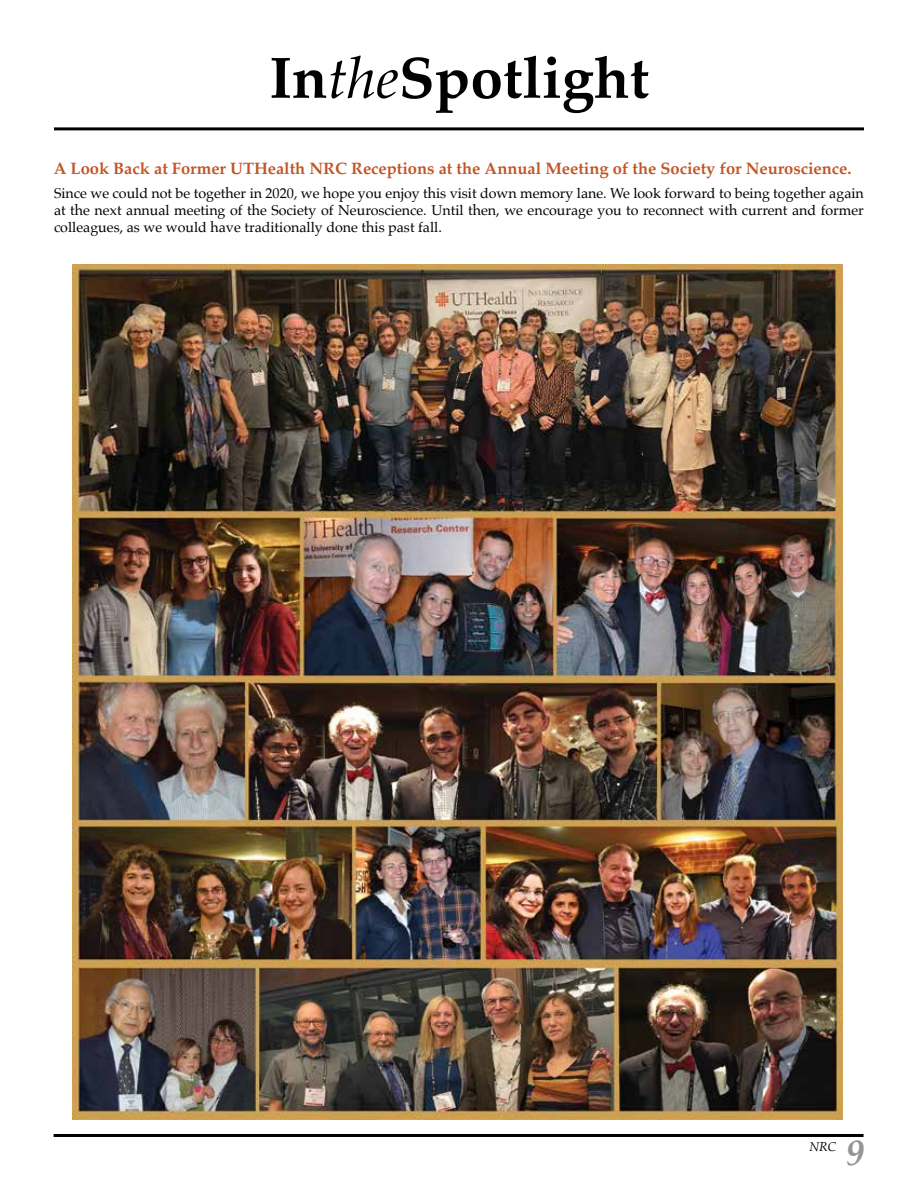
<style>
.page{position:relative;width:918px;height:1188px;background:#fff}
.page>*{position:absolute;margin:0;border:0;box-sizing:border-box;transform-origin:0 0}
.t1{font:700 58.5px "Palatino";color:#000}
.t2{font:italic 700 36px "Palatino";color:#939598}
.t3{font:700 16.5px "Palatino";color:#c15527}
.t4{font:14.25px/17.1px "Palatino";color:#000;text-align:justify}
.t5{font:italic 12.75px "Palatino";color:#000}
.s1{font-weight:400;font-style:italic}
</style>
<div class="page">
<hr style="left:54px;top:1134px;width:810px;height:3px;background:#000">
<hr style="left:54px;top:127px;width:810px;height:3px;background:#000">
<img style="left:73px;top:264px;width:770px;height:856px">
<h1 class="t1" style="left:269px;top:28px;width:382px">In<span class="s1">the</span>Spotlight</h1>
<p class="t3" style="left:54px;top:154px;width:799px">A Look Back at Former UTHealth NRC Receptions at the Annual Meeting of the Society for Neuroscience.</p>
<p class="t4" style="left:54px;top:184px;width:811px">Since we could not be together in 2020, we hope you enjoy this visit down memory lane. We look forward to being together again at the next annual meeting of the Society of Neuroscience. Until then, we encourage you to reconnect with current and former colleagues, as we would have traditionally done this past fall.</p>
<p class="t5" style="left:809px;top:1136px;width:28px">nrC</p>
<h2 class="t2" style="left:846px;top:1123px;width:19px">9</h2>
</div>
